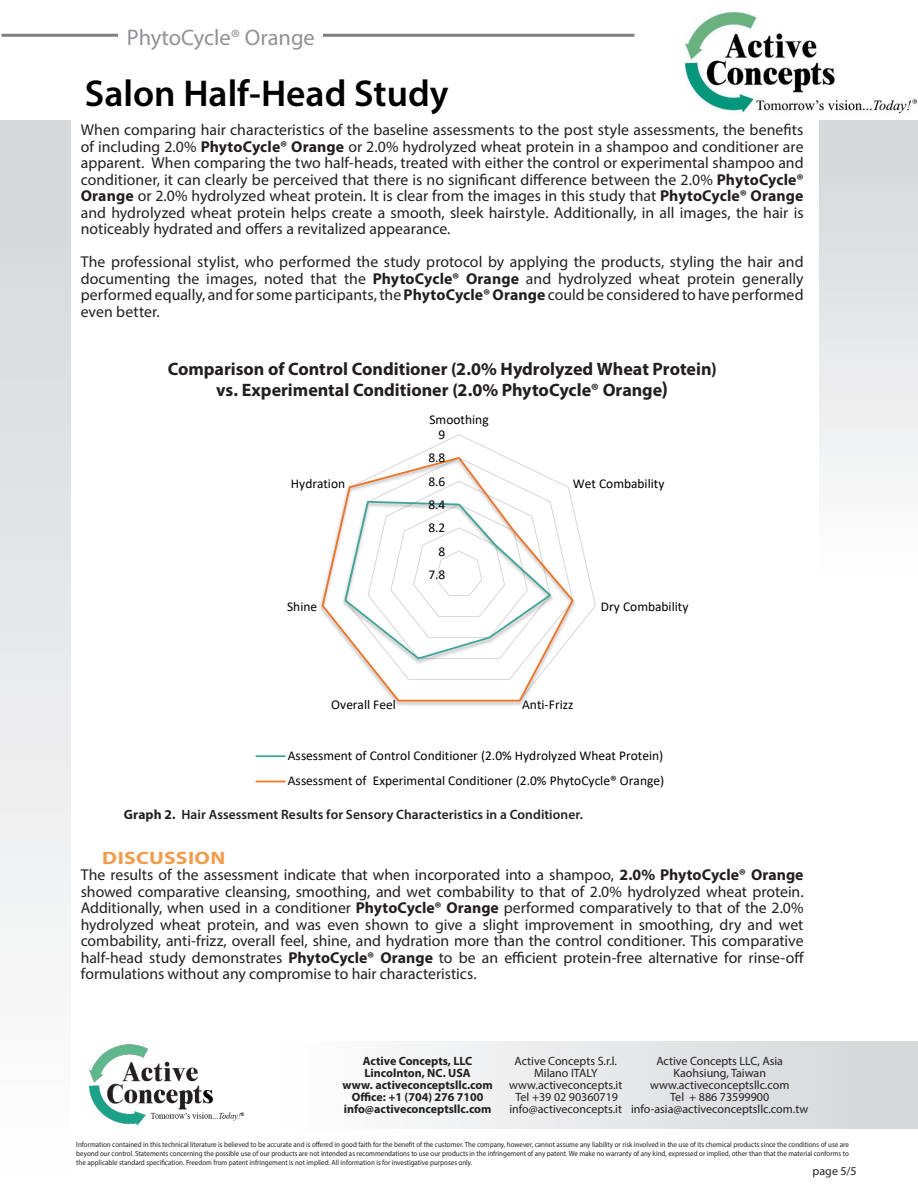
<style>
.page{position:relative;width:918px;height:1188px;background:#fff}
.page>*{position:absolute;margin:0;border:0;box-sizing:border-box;transform-origin:0 0}
.t1{font:600 37.5px "Myriad Pro";color:#000}
.t2{font:22.5px "Myriad Pro";color:#919295}
.t3{font:700 18px "Myriad Pro";color:#231f20}
.t4{font:700 18px "Myriad Pro";letter-spacing:.015em;color:#f39c4c;scale:1.2 1}
.t5{font:15.75px/16.5px "Myriad Pro";color:#231f20;text-align:justify}
.t6{font:13.5px/25.2px "Calibri";color:#000}
.t7{font:600 13.5px "Myriad Pro";letter-spacing:.005em;color:#231f20}
.t8{font:12px "Myriad Pro";color:#231f20}
.t9{font:700 12px/12px "Myriad Pro";color:#231f20;text-align:center}
.t10{font:7.5px/9px "Myriad Pro";color:#231f20;text-align:justify;scale:.93 1}
.s1{font-weight:700}
.s2{font-size:21px}
</style>
<div class="page">
<svg style="left:255px;top:434px;width:341px;height:349px"></svg>
<hr style="left:2px;top:34px;width:633px;height:3px;background:#808083">
<div style="left:819px;top:120px;width:99px;height:459px;background:linear-gradient(to bottom,#d4d5d8,#fefefe)"></div>
<div style="left:0;top:120px;width:71px;height:1068px;background:linear-gradient(to bottom,#d4d5d8,#fefefe)"></div>
<img style="left:686px;top:12px;width:230px;height:100px">
<div style="left:272px;top:1042px;width:646px;height:87px;background:linear-gradient(to right,#fefefe,#d4d5d8)"></div>
<img style="left:89px;top:1044px;width:156px;height:82px">
<div style="left:119px;top:28px;width:204px;height:26px;background:#fff"></div>
<p class="t2" style="left:127px;top:23px;width:190px">PhytoCycle® Orange</p>
<p class="t1" style="left:85px;top:69px;width:365px">Salon Half-Head Study</p>
<p class="t5" style="left:81px;top:121px;width:724px">When comparing hair characteristics of the baseline assessments to the post style assessments, the benefits of including 2.0% <span class="s1">PhytoCycle® Orange</span> or 2.0% hydrolyzed wheat protein in a shampoo and conditioner are apparent. When comparing the two half-heads, treated with either the control or experimental shampoo and conditioner, it can clearly be perceived that there is no significant difference between the 2.0% <span class="s1">PhytoCycle® Orange</span> or 2.0% hydrolyzed wheat protein. It is clear from the images in this study that <span class="s1">PhytoCycle® Orange </span>and hydrolyzed wheat protein helps create a smooth, sleek hairstyle. Additionally, in all images, the hair is noticeably hydrated and offers a revitalized appearance.</p>
<p class="t5" style="left:81px;top:253px;width:724px">The professional stylist, who performed the study protocol by applying the products, styling the hair and documenting the images, noted that the <span class="s1">PhytoCycle® Orange</span> and hydrolyzed wheat protein generally performed equally, and for some participants, the <span class="s1">PhytoCycle® Orange</span> could be considered to have performed even better.</p>
<p class="t3" style="left:168px;top:357px;width:550px">Comparison of Control Conditioner (2.0% Hydrolyzed Wheat Protein)</p>
<p class="t3" style="left:216px;top:378px;width:454px">vs. Experimental Conditioner (2.0% PhytoCycle® Orange<span class="s2">)</span></p>
<p class="t6" style="left:430px;top:406px;width:61px">Smoothing</p>
<p class="t6" style="left:439px;top:422px;width:8px">9</p>
<p class="t6" style="left:291px;top:470px;width:56px">Hydration</p>
<p class="t6" style="left:287px;top:593px;width:32px">Shine</p>
<p class="t6" style="left:428px;top:445px;width:19px">8.8</p>
<p class="t6" style="left:428px;top:468px;width:19px">8.6</p>
<p class="t6" style="left:428px;top:492px;width:19px">8.4</p>
<p class="t6" style="left:428px;top:515px;width:19px">8.2</p>
<p class="t6" style="left:439px;top:538px;width:8px">8</p>
<p class="t6" style="left:428px;top:562px;width:19px">7.8</p>
<p class="t6" style="left:573px;top:470px;width:93px">Wet Combability</p>
<p class="t6" style="left:601px;top:593px;width:89px">Dry Combability</p>
<p class="t6" style="left:331px;top:692px;width:66px">Overall Feel</p>
<p class="t6" style="left:522px;top:692px;width:53px">Anti-Frizz</p>
<p class="t6" style="left:288px;top:743px;width:378px">Assessment of Control Conditioner (2.0% Hydrolyzed Wheat Protein)<br>Assessment of Experimental Conditioner (2.0% PhytoCycle® Orange)</p>
<p class="t7" style="left:124px;top:806px;width:461px"><span class="s1">Graph 2.</span> Hair Assessment Results for Sensory Characteristics in a Conditioner.</p>
<p class="t4" style="left:102px;top:846px;width:104px">DISCUSSION</p>
<p class="t5" style="left:81px;top:867px;width:725px">The results of the assessment indicate that when incorporated into a shampoo, <span class="s1">2.0% PhytoCycle® Orange </span>showed comparative cleansing, smoothing, and wet combability to that of 2.0% hydrolyzed wheat protein.<br>Additionally, when used in a conditioner <span class="s1">PhytoCycle® Orange</span> performed comparatively to that of the 2.0% hydrolyzed wheat protein, and was even shown to give a slight improvement in smoothing, dry and wet combability, anti-frizz, overall feel, shine, and hydration more than the control conditioner. This comparative half-head study demonstrates <span class="s1">PhytoCycle® Orange</span> to be an efficient protein-free alternative for rinse-off formulations without any compromise to hair characteristics.</p>
<p class="t9" style="left:343px;top:1055px;width:152px">Active Concepts, LLC<br>Lincolnton, NC. USA<br>www. activeconceptsllc.com<br>Office: +1 (704) 276 7100 info@activeconceptsllc.com</p>
<p class="t8" style="left:515px;top:1054px;width:104px">Active Concepts S.r.l.</p>
<p class="t8" style="left:534px;top:1066px;width:65px">Milano ITALY</p>
<p class="t8" style="left:509px;top:1078px;width:115px">www.activeconcepts.it</p>
<p class="t8" style="left:516px;top:1090px;width:104px">Tel +39 02 90360719</p>
<p class="t8" style="left:510px;top:1102px;width:114px">info@activeconcepts.it</p>
<p class="t8" style="left:656px;top:1054px;width:128px">Active Concepts LLC, Asia</p>
<p class="t8" style="left:673px;top:1066px;width:94px">Kaohsiung, Taiwan</p>
<p class="t8" style="left:650px;top:1078px;width:141px">www.activeconceptsllc.com</p>
<p class="t8" style="left:670px;top:1090px;width:100px">Tel + 886 73599900</p>
<p class="t8" style="left:631px;top:1102px;width:179px">info-asia@activeconceptsllc.com.tw</p>
<p class="t10" style="left:76px;top:1139px;width:832px">Information contained in this technical literature is believed to be accurate and is offered in good faith for the benefit of the customer. The company, however, cannot assume any liability or risk involved in the use of its chemical products since the conditions of use are beyond our control. Statements concerning the possible use of our products are not intended as recommendations to use our products in the infringement of any patent. We make no warranty of any kind, expressed or implied, other than that the material conforms to the applicable standard specification. Freedom from patent infringement is not implied. All information is for investigative purposes only.</p>
<p class="t8" style="left:812px;top:1164px;width:46px">page 5/5</p>
</div>
